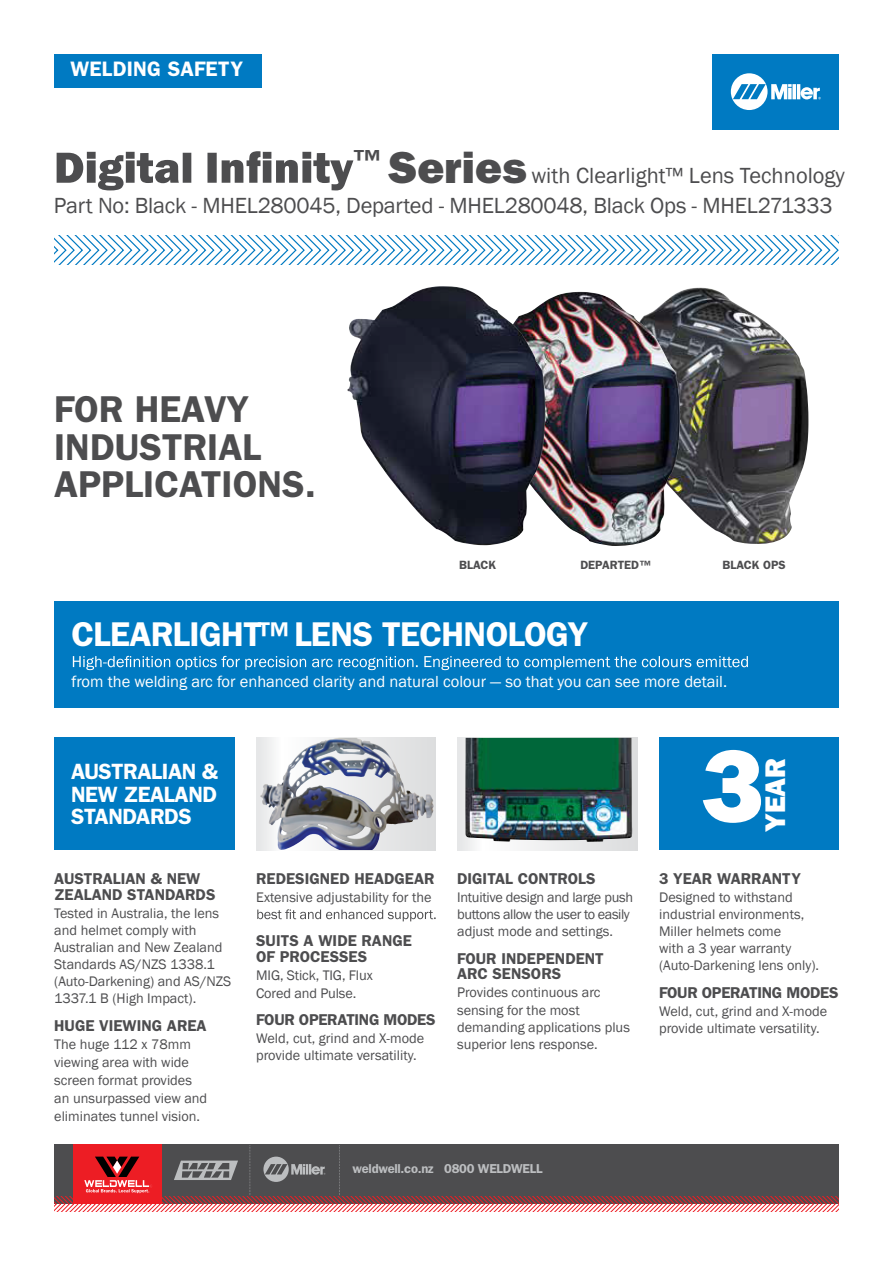
<style>
.page{position:relative;width:893px;height:1263px;background:#fff}
.page>*{position:absolute;margin:0;border:0;box-sizing:border-box;transform-origin:0 0}
.t1{font:800 103.35px "Franklin Gothic";color:#fff}
.t2{font:600 37.5px/37.5px "Franklin Gothic";color:#4d4d4f}
.t3{font:600 34.5px "Franklin Gothic";letter-spacing:-.02em;color:#fff}
.t4{font:800 28.5px "Franklin Gothic";color:#fff}
.t5{font:22.5px/30px "Franklin Gothic";letter-spacing:-.01em;color:#4d4d4f}
.t6{font:600 22.2px/22.2px "Franklin Gothic";letter-spacing:-.02em;color:#fff;text-align:justify}
.t7{font:600 21px "Franklin Gothic";letter-spacing:.01em;color:#fff}
.t8{font:16.5px "Franklin Gothic";color:#fff}
.t9{font:600 15.75px/15.8px "Franklin Gothic";color:#4d4d4f}
.t10{font:600 15.75px "Franklin Gothic";letter-spacing:-.02em;color:#4d4d4f}
.t11{font:14.25px/17.1px "Franklin Gothic";color:#4d4d4f}
.t12{font:14.25px/17.1px "Franklin Gothic";letter-spacing:-.02em;color:#4d4d4f}
.t13{font:600 12.9px "Franklin Gothic";letter-spacing:-.02em;color:#bcbec0}
.t14{font:600 12px "Franklin Gothic";color:#4d4d4f}
.s1{font-weight:800;font-size:45px}
</style>
<div class="page">
<svg style="left:54px;top:1145px;width:785px;height:67px;background:#775154"></svg>
<img style="left:679px;top:288px;width:129px;height:256px">
<img style="left:486px;top:292px;width:195px;height:254px">
<div style="left:712px;top:54px;width:127px;height:75px;background:#007ac2"></div>
<svg style="left:731px;top:73px;width:90px;height:37px"></svg>
<div style="left:54px;top:54px;width:208px;height:33px;background:#007ac2"></div>
<svg style="left:57px;top:151px;width:296px;height:39px"></svg>
<svg style="left:54px;top:235px;width:785px;height:30px"></svg>
<svg style="left:257px;top:909px;width:179px;height:12px"></svg>
<svg style="left:256px;top:738px;width:180px;height:112px;background:#b3b5ba"></svg>
<img style="left:260px;top:738px;width:77px;height:112px">
<svg style="left:457px;top:738px;width:180px;height:112px"></svg>
<img style="left:465px;top:738px;width:167px;height:104px">
<div style="left:659px;top:738px;width:180px;height:112px;background:#007ac2"></div>
<div style="left:54px;top:738px;width:180px;height:112px;background:#007ac2"></div>
<div style="left:54px;top:601px;width:785px;height:107px;background:#007ac2"></div>
<svg style="left:73px;top:656px;width:675px;height:14px"></svg>
<img style="left:347px;top:286px;width:198px;height:259px">
<h3 class="t7" style="left:70px;top:57px;width:174px">WELDING SAFETY</h3>
<h3 class="t5" style="left:54px;top:161px;width:792px;text-indent:299px"><sup>™</sup> <span class="s1">Series</span> with Clearlight™ Lens Technology<br>Part No: Black - MHEL280045, Departed - MHEL280048, Black Ops - MHEL271333</h3>
<h2 class="t2" style="left:54px;top:390px;width:263px">FOR HEAVY<br>INDUSTRIAL<br>APPLICATIONS.</h2>
<p class="t14" style="left:459px;top:558px;width:38px">BLACK</p>
<p class="t14" style="left:580px;top:558px;width:72px">DEPARTED™</p>
<p class="t14" style="left:722px;top:558px;width:65px">BLACK OPS</p>
<h3 class="t3" style="left:71px;top:614px;width:518px">CLEARLIGHT™ LENS TECHNOLOGY</h3>
<p class="t8" style="left:71px;top:671px;width:657px">from the welding arc for enhanced clarity and natural colour — so that you can see more detail.</p>
<h3 class="t6" style="left:71px;top:760px;width:149px">AUSTRALIAN &amp; NEW ZEALAND STANDARDS</h3>
<p class="t9" style="left:54px;top:870px;width:163px">AUSTRALIAN &amp; NEW<br>ZEALAND STANDARDS</p>
<p class="t11" style="left:54px;top:905px;width:179px">Tested in Australia, the lens and helmet comply with<br>Australian and New Zealand<br>Standards AS/NZS 1338.1 (Auto-Darkening) and AS/NZS<br>1337.1 B (High Impact).</p>
<p class="t9" style="left:54px;top:1017px;width:154px">HUGE VIEWING AREA</p>
<p class="t11" style="left:54px;top:1035px;width:155px;line-height:18.1px">The huge 112 x 78mm viewing area with wide screen format provides an unsurpassed view and eliminates tunnel vision.</p>
<p class="t9" style="left:256px;top:870px;width:180px">REDESIGNED HEADGEAR</p>
<p class="t11" style="left:256px;top:889px;width:177px">Extensive adjustability for the</p>
<p class="t9" style="left:256px;top:933px;width:157px">SUITS A WIDE RANGE<br>OF PROCESSES</p>
<p class="t11" style="left:256px;top:967px;width:118px">MIG, Stick, TIG, Flux<br>Cored and Pulse.</p>
<p class="t10" style="left:256px;top:1010px;width:181px">FOUR OPERATING MODES</p>
<p class="t11" style="left:256px;top:1030px;width:170px">Weld, cut, grind and X-mode provide ultimate versatility.</p>
<p class="t9" style="left:457px;top:870px;width:140px">DIGITAL CONTROLS</p>
<p class="t12" style="left:457px;top:889px;width:178px">Intuitive design and large push buttons allow the user to easily adjust mode and settings.</p>
<p class="t9" style="left:457px;top:950px;width:148px">FOUR INDEPENDENT<br>ARC SENSORS</p>
<p class="t11" style="left:457px;top:984px;width:174px">Provides continuous arc sensing for the most demanding applications plus superior lens response.</p>
<p class="t13" style="left:353px;top:1161px;width:191px">weldwell.co.nz 0800 WELDWELL</p>
<h1 class="t1" style="left:701px;top:726px;width:63px">3</h1>
<h3 class="t4" style="left:759px;top:832px;width:75px;rotate:-90deg">YEAR</h3>
<p class="t9" style="left:659px;top:870px;width:143px">3 YEAR WARRANTY</p>
<p class="t11" style="left:659px;top:889px;width:162px">Designed to withstand industrial environments,<br>Miller helmets come<br>with a 3 year warranty (Auto-Darkening lens only).</p>
<p class="t10" style="left:659px;top:983px;width:181px">FOUR OPERATING MODES</p>
<p class="t11" style="left:659px;top:1003px;width:170px">Weld, cut, grind and X-mode provide ultimate versatility.</p>
</div>
